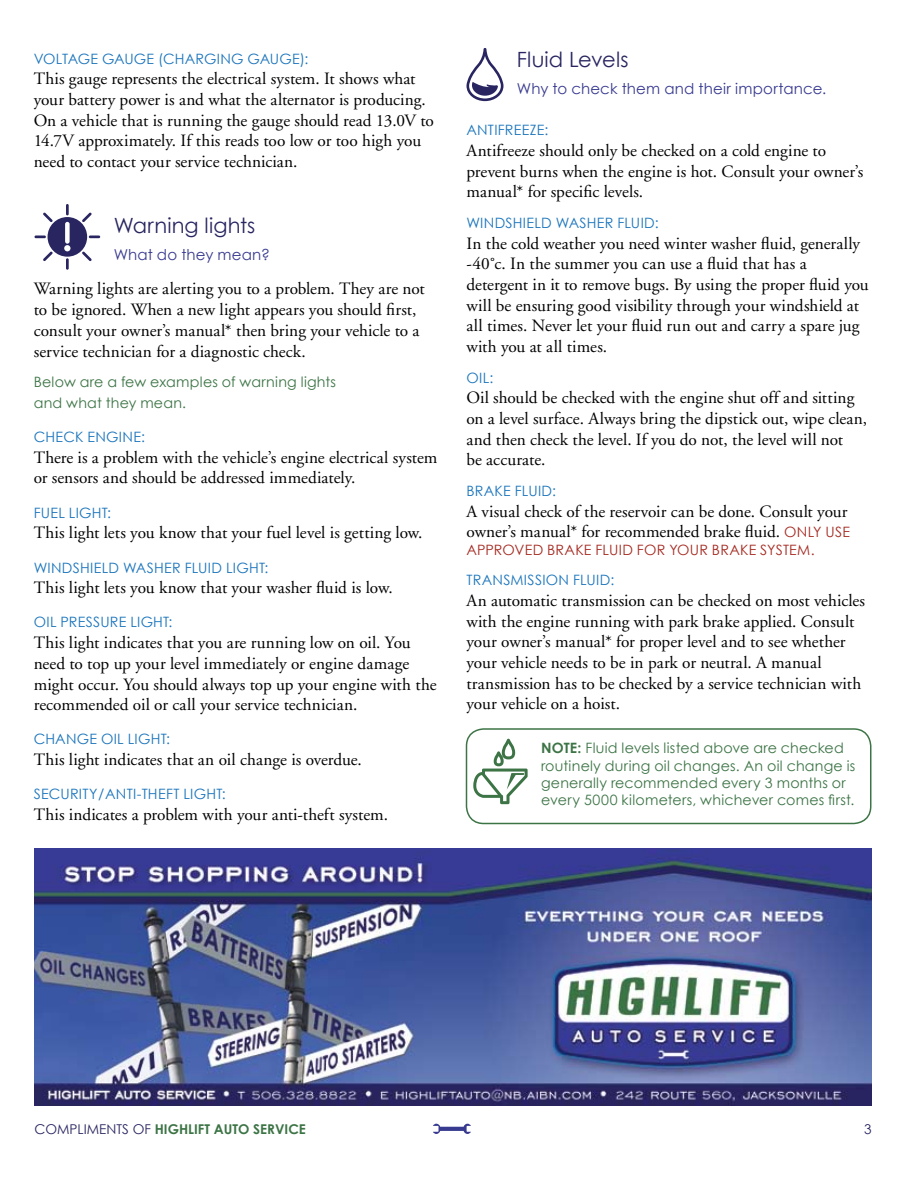
<style>
.page{position:relative;width:918px;height:1188px;background:#fff}
.page>*{position:absolute;margin:0;border:0;box-sizing:border-box;transform-origin:0 0}
.t1{font:21px "Century Gothic";color:#282561}
.t2{font:17.25px/20.7px "Adobe Garamond";color:#000}
.t3{font:15px "Century Gothic";color:#383a90}
.t4{font:14.25px/17.1px "Century Gothic";letter-spacing:.015em;color:#3c7445}
.t5{font:14.25px "Century Gothic";letter-spacing:.02em;color:#1b75bc}
.t6{font:14.25px "Century Gothic";letter-spacing:.015em;color:#a52a21}
.t7{font:700 13.5px "Century Gothic";color:#3c7445}
.t8{font:13.5px "Century Gothic";color:#282561}
.s1{font-family:"Century Gothic";font-size:14.25px;color:#a52a21}
.s2{font-weight:700}
.s3{font-weight:400;color:#282561}
</style>
<div class="page">
<svg style="left:433px;top:1124px;width:38px;height:10px"></svg>
<img style="left:34px;top:849px;width:838px;height:257px">
<div style="left:466px;top:728px;width:405px;height:96px;border:2px solid #3c7445;border-radius:17px"></div>
<svg style="left:34px;top:204px;width:66px;height:66px"></svg>
<svg style="left:466px;top:48px;width:37px;height:53px"></svg>
<svg style="left:473px;top:739px;width:55px;height:65px"></svg>
<p class="t5" style="left:34px;top:50px;width:276px">Voltage Gauge (charging gauge):</p>
<p class="t2" style="left:34px;top:69px;width:402px">This gauge represents the electrical system. It shows what your battery power is and what the alternator is producing.<br>On a vehicle that is running the gauge should read 13.0V to 14.7V approximately. If this reads too low or too high you need to contact your service technician.</p>
<p class="t1" style="left:114px;top:212px;width:143px">Warning lights</p>
<p class="t3" style="left:114px;top:246px;width:158px">What do they mean?</p>
<p class="t2" style="left:34px;top:279px;width:393px">Warning lights are alerting you to a problem. They are not to be ignored. When a new light appears you should first, consult your owner’s manual* then bring your vehicle to a service technician for a diagnostic check.</p>
<p class="t4" style="left:34px;top:371px;width:304px;line-height:20.7px">Below are a few examples of warning lights and what they mean.</p>
<p class="t5" style="left:34px;top:428px;width:113px">Check engine:</p>
<p class="t2" style="left:34px;top:447px;width:405px">There is a problem with the vehicle’s engine electrical system or sensors and should be addressed immediately.</p>
<p class="t5" style="left:34px;top:504px;width:79px">Fuel light:</p>
<p class="t2" style="left:34px;top:523px;width:390px">This light lets you know that your fuel level is getting low.</p>
<p class="t5" style="left:34px;top:559px;width:236px">Windshield washer fluid light:</p>
<p class="t2" style="left:34px;top:578px;width:360px">This light lets you know that your washer fluid is low.</p>
<p class="t5" style="left:34px;top:614px;width:140px">Oil pressure light:</p>
<p class="t2" style="left:34px;top:633px;width:404px">This light indicates that you are running low on oil. You need to top up your level immediately or engine damage might occur. You should always top up your engine with the recommended oil or call your service technician.</p>
<p class="t5" style="left:34px;top:731px;width:138px">Change oil light:</p>
<p class="t2" style="left:34px;top:750px;width:330px">This light indicates that an oil change is overdue.</p>
<p class="t5" style="left:34px;top:786px;width:193px">Security/Anti-theft lig ht:</p>
<p class="t2" style="left:34px;top:805px;width:356px">This indicates a problem with your anti-theft system.</p>
<p class="t1" style="left:517px;top:46px;width:113px">Fluid Levels</p>
<p class="t3" style="left:517px;top:80px;width:311px">Why to check them and their importance.</p>
<p class="t5" style="left:466px;top:121px;width:83px">Antifreeze:</p>
<p class="t2" style="left:466px;top:140px;width:398px">Antifreeze should only be checked on a cold engine to prevent burns when the engine is hot. Consult your owner’s manual* for specific levels.</p>
<p class="t5" style="left:466px;top:214px;width:194px">Windshield washer fluid:</p>
<p class="t2" style="left:466px;top:233px;width:404px">In the cold weather you need winter washer fluid, generally -40˚c. In the summer you can use a fluid that has a detergent in it to remove bugs. By using the proper fluid you will be ensuring good visibility through your windshield at all times. Never let your fluid run out and carry a spare jug with you at all times.</p>
<p class="t5" style="left:466px;top:369px;width:28px">Oil:</p>
<p class="t2" style="left:466px;top:388px;width:402px">Oil should be checked with the engine shut off and sitting on a level surface. Always bring the dipstick out, wipe clean, and then check the level. If you do not, the level will not<br>be accurate.</p>
<p class="t5" style="left:466px;top:482px;width:91px">Brake fluid:</p>
<p class="t2" style="left:466px;top:501px;width:383px">A visual check of the reservoir can be done. Consult your owner’s manual* for recommended brake fluid. <span class="s1">ONLY</span></p>
<p class="t6" style="left:826px;top:524px;width:24px">USE</p>
<p class="t6" style="left:466px;top:541px;width:11px">APPRO</p>
<p class="t6" style="left:515px;top:541px;width:51px">VED BRAKE</p>
<p class="t6" style="left:596px;top:541px;width:16px">FLUID</p>
<p class="t6" style="left:637px;top:541px;width:43px">FOR YOUR</p>
<p class="t6" style="left:712px;top:541px;width:18px">BRAKE</p>
<p class="t6" style="left:760px;top:541px;width:56px">SYSTEM.</p>
<p class="t5" style="left:467px;top:571px;width:149px">Transmission fluid:</p>
<p class="t2" style="left:466px;top:590px;width:400px">An automatic transmission can be checked on most vehicles with the engine running with park brake applied. Consult your owner’s manual* for proper level and to see whether your vehicle needs to be in park or neutral. A manual transmission has to be checked by a service technician with your vehicle on a hoist.</p>
<p class="t4" style="left:541px;top:740px;width:316px"><span class="s2">NOTE:</span> Fluid levels listed above are checked routinely during oil changes. An oil change is generally recommended every 3 months or every 5000 kilometers, whichever comes first.</p>
<p class="t7" style="left:34px;top:1120px;width:273px"><span class="s3">COMPLIMENTS OF</span> HIGHLIFT AUTO SERVICE</p>
<p class="t8" style="left:864px;top:1121px;width:9px">3</p>
</div>
